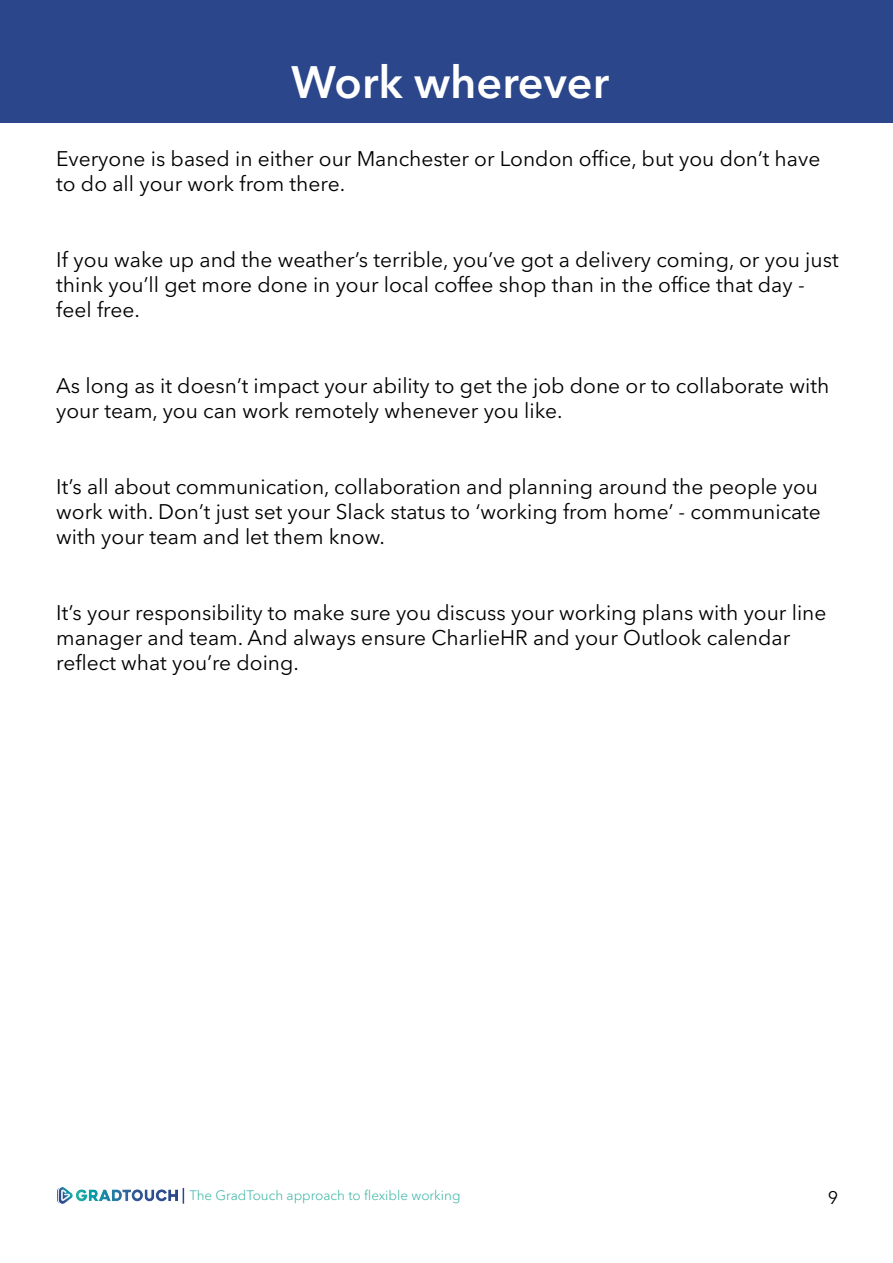
<style>
.page{position:relative;width:893px;height:1263px;background:#fff}
.page>*{position:absolute;margin:0;border:0;box-sizing:border-box;transform-origin:0 0}
.t1{font:600 45px "Avenir Next";color:#fff}
.t2{font:21px/25.2px "Avenir Next";color:#000}
.t3{font:18px "Avenir Next";color:#000}
.t4{font:300 13.5px "Avenir Next";color:#33b2a2}
</style>
<div class="page">
<img style="left:57px;top:1188px;width:120px;height:16px">
<svg style="left:183px;top:1188px;width:1px;height:16px"></svg>
<div style="left:0;top:0;width:893px;height:122px;background:#2b468b"></div>
<p class="t1" style="left:291px;top:54px;width:320px">Work wherever</p>
<p class="t2" style="left:56px;top:146px;width:766px">Everyone is based in either our Manchester or London office, but you don’t have to do all your work from there.</p>
<p class="t2" style="left:56px;top:247px;width:784px">If you wake up and the weather’s terrible, you’ve got a delivery coming, or you just think you’ll get more done in your local coffee shop than in the office that day - feel free.</p>
<p class="t2" style="left:56px;top:373px;width:775px">As long as it doesn’t impact your ability to get the job done or to collaborate with your team, you can work remotely whenever you like.</p>
<p class="t2" style="left:56px;top:474px;width:766px">It’s all about communication, collaboration and planning around the people you work with. Don’t just set your Slack status to ‘working from home’ - communicate with your team and let them know.</p>
<p class="t2" style="left:56px;top:600px;width:772px">It’s your responsibility to make sure you discuss your working plans with your line manager and team. And always ensure CharlieHR and your Outlook calendar reflect what you’re doing.</p>
<p class="t4" style="left:189px;top:1187px;width:273px">The GradTouch approach to flexible working</p>
<p class="t3" style="left:828px;top:1187px;width:12px">9</p>
</div>
